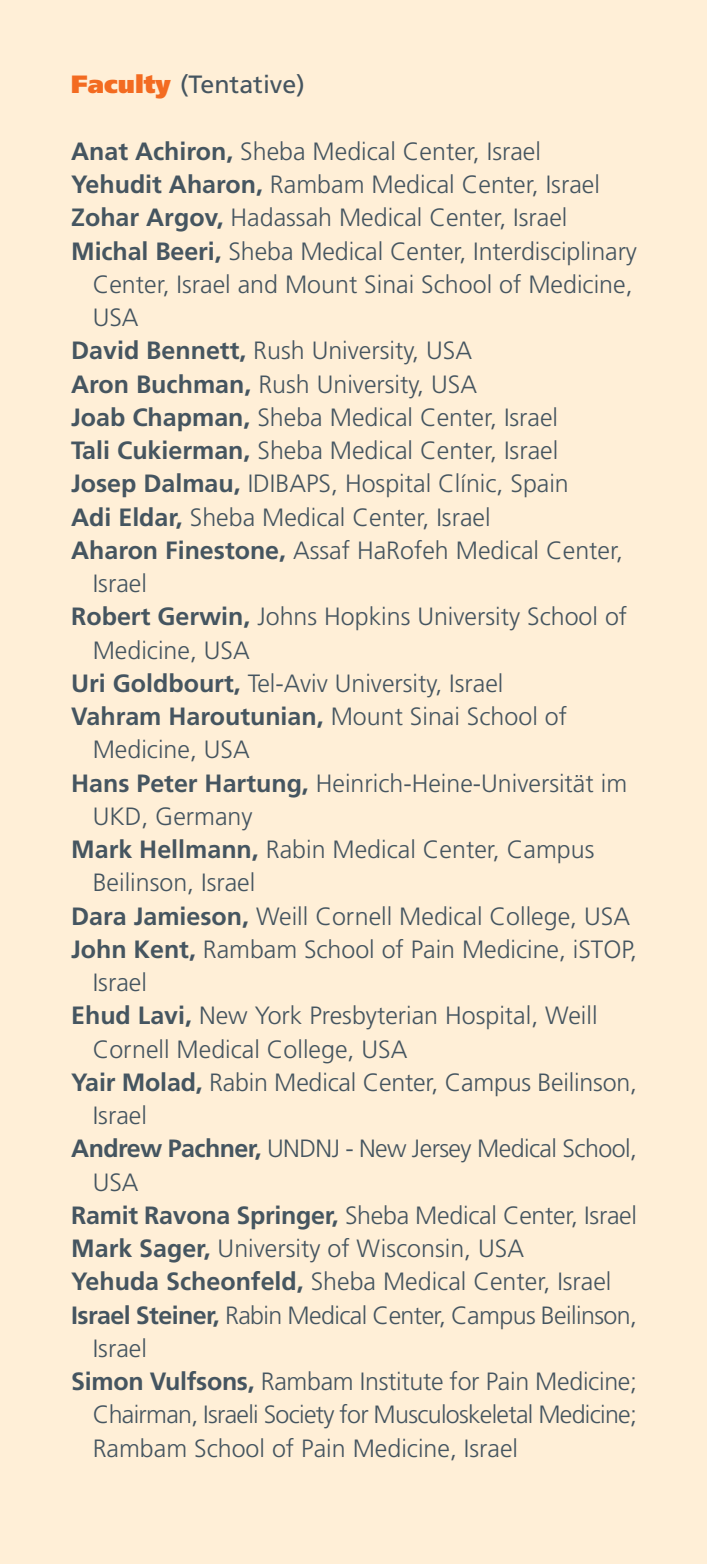
<style>
.page{position:relative;width:707px;height:1564px;background:#fff}
.page>*{position:absolute;margin:0;border:0;box-sizing:border-box;transform-origin:0 0}
.t1{font:300 25px "Frutiger";color:#455560}
.t2{font:300 25px "Frutiger";letter-spacing:-.03em;color:#455560}
.t3{font:300 25px "Frutiger";letter-spacing:-.025em;color:#455560}
.t4{font:300 25px "Frutiger";letter-spacing:-.02em;color:#455560}
.t5{font:700 25px "Frutiger";color:#455560}
.t6{font:25px "Frutiger";color:#455560}
.s1{font-weight:900;color:#f36b21}
.s2{font-weight:700}
.s3{font-weight:300}
</style>
<div class="page">
<div style="left:0;top:0;width:706px;height:1564px;background:#ffefd7"></div>
<p class="t6" style="left:71px;top:75px;width:235px"><span class="s1">Faculty</span> (Tentative)</p>
<p class="t1" style="left:71px;top:141px;width:471px"><span class="s2">Anat Achiron,</span> Sheba Medical Center, Israel</p>
<p class="t1" style="left:71px;top:174px;width:530px"><span class="s2">Yehudit Aharon,</span> Rambam Medical Center, Israel</p>
<p class="t1" style="left:71px;top:208px;width:497px"><span class="s2">Zohar Argov,</span> Hadassah Medical Center, Israel</p>
<p class="t1" style="left:71px;top:241px;width:567px"><span class="s2">Michal Beeri,</span> Sheba Medical Center, Interdisciplinary</p>
<p class="t1" style="left:93px;top:274px;width:541px">Center, Israel and Mount Sinai School of Medicine,</p>
<p class="t1" style="left:93px;top:307px;width:47px">USA</p>
<p class="t1" style="left:71px;top:341px;width:402px"><span class="s2">David Bennett,</span> Rush University, USA</p>
<p class="t1" style="left:71px;top:374px;width:407px"><span class="s2">Aron Buchman,</span> Rush University, USA</p>
<p class="t1" style="left:71px;top:407px;width:488px"><span class="s2">Joab Chapman,</span> Sheba Medical Center, Israel</p>
<p class="t1" style="left:71px;top:440px;width:488px"><span class="s2">Tali Cukierman,</span> Sheba Medical Center, Israel</p>
<p class="t1" style="left:71px;top:474px;width:499px"><span class="s2">Josep Dalmau,</span> IDIBAPS, Hospital Clínic, Spain</p>
<p class="t1" style="left:71px;top:507px;width:421px"><span class="s2">Adi Eldar,</span> Sheba Medical Center, Israel</p>
<p class="t1" style="left:71px;top:540px;width:553px"><span class="s2">Aharon Finestone,</span> Assaf HaRofeh Medical Center,</p>
<p class="t1" style="left:93px;top:573px;width:56px">Israel</p>
<p class="t1" style="left:71px;top:607px;width:557px"><span class="s2">Robert Gerwin,</span> Johns Hopkins University School of</p>
<p class="t1" style="left:93px;top:640px;width:158px">Medicine, USA</p>
<p class="t1" style="left:71px;top:673px;width:433px"><span class="s2">Uri Goldbourt,</span> Tel-Aviv University, Israel</p>
<p class="t5" style="left:71px;top:706px;width:497px">Vahram Haroutunian, <span class="s3">Mount Sinai School of</span></p>
<p class="t1" style="left:93px;top:740px;width:158px">Medicine, USA</p>
<p class="t1" style="left:71px;top:773px;width:557px"><span class="s2">Hans Peter Hartung,</span> Heinrich-Heine-Universität im</p>
<p class="t1" style="left:93px;top:806px;width:161px">UKD, Germany</p>
<p class="t1" style="left:71px;top:839px;width:524px"><span class="s2">Mark Hellmann,</span> Rabin Medical Center, Campus</p>
<p class="t1" style="left:93px;top:873px;width:164px">Beilinson, Israel</p>
<p class="t1" style="left:71px;top:906px;width:560px"><span class="s2">Dara Jamieson,</span> Weill Cornell Medical College, USA</p>
<p class="t1" style="left:71px;top:939px;width:567px"><span class="s2">John Kent,</span> Rambam School of Pain Medicine, iSTOP,</p>
<p class="t1" style="left:93px;top:972px;width:56px">Israel</p>
<p class="t1" style="left:71px;top:1006px;width:528px"><span class="s2">Ehud Lavi,</span> New York Presbyterian Hospital, Weill</p>
<p class="t1" style="left:93px;top:1039px;width:316px">Cornell Medical College, USA</p>
<p class="t1" style="left:71px;top:1072px;width:567px"><span class="s2">Yair Molad,</span> Rabin Medical Center, Campus Beilinson,</p>
<p class="t1" style="left:93px;top:1105px;width:56px">Israel</p>
<p class="t4" style="left:71px;top:1139px;width:567px"><span class="s2">Andrew Pachner,</span> UNDNJ - New Jersey Medical School,</p>
<p class="t1" style="left:93px;top:1172px;width:47px">USA</p>
<p class="t1" style="left:71px;top:1205px;width:567px"><span class="s2">Ramit Ravona Springer,</span> Sheba Medical Center, Israel</p>
<p class="t1" style="left:71px;top:1238px;width:454px"><span class="s2">Mark Sager,</span> University of Wisconsin, USA</p>
<p class="t1" style="left:71px;top:1272px;width:541px"><span class="s2">Yehuda Scheonfeld,</span> Sheba Medical Center, Israel</p>
<p class="t3" style="left:71px;top:1305px;width:567px"><span class="s2">Israel Steiner,</span> Rabin Medical Center, Campus Beilinson,</p>
<p class="t1" style="left:93px;top:1338px;width:56px">Israel</p>
<p class="t1" style="left:71px;top:1371px;width:567px"><span class="s2">Simon Vulfsons,</span> Rambam Institute for Pain Medicine;</p>
<p class="t2" style="left:93px;top:1405px;width:545px">Chairman, Israeli Society for Musculoskeletal Medicine;</p>
<p class="t1" style="left:93px;top:1438px;width:427px">Rambam School of Pain Medicine, Israel</p>
</div>
